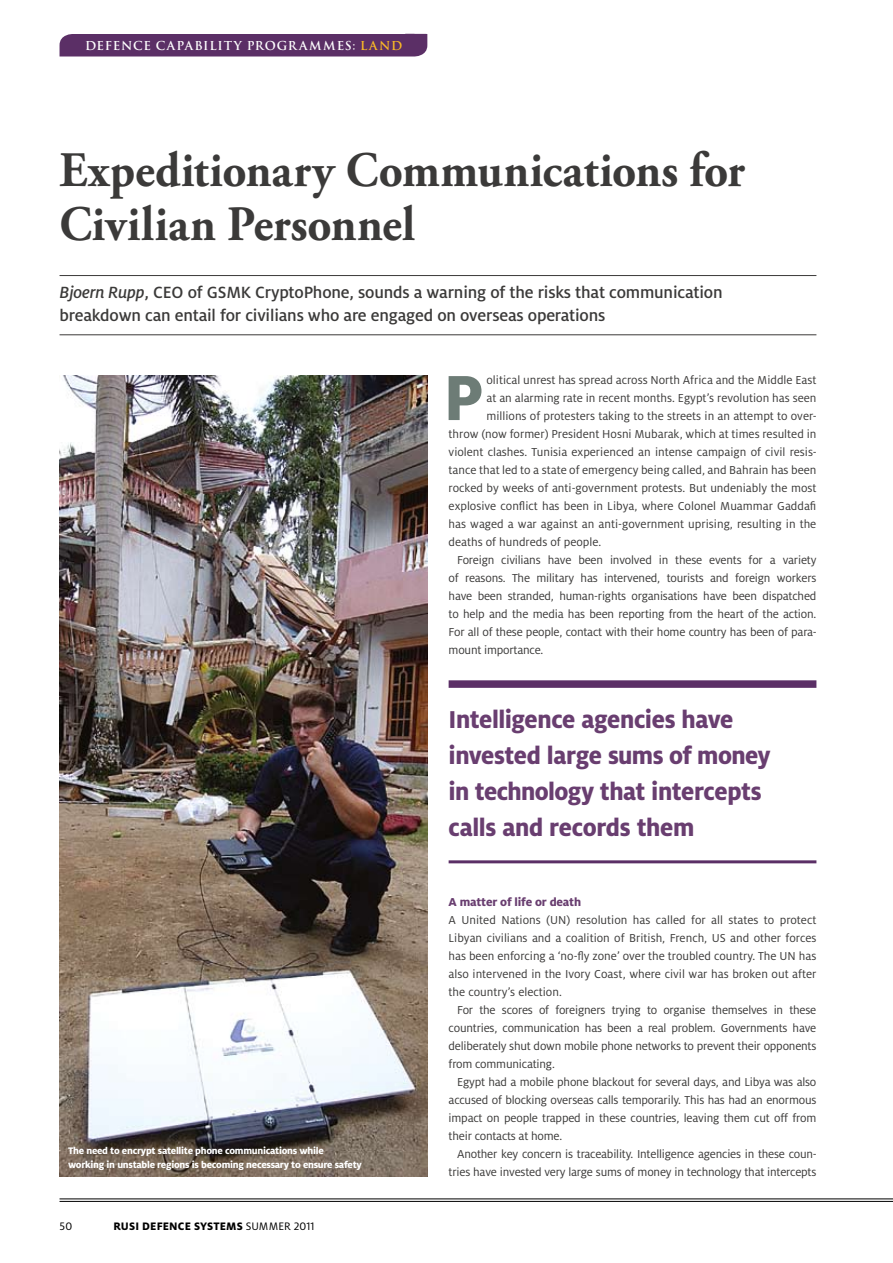
<style>
.page{position:relative;width:893px;height:1263px;background:#fff}
.page>*{position:absolute;margin:0;border:0;box-sizing:border-box;transform-origin:0 0}
.t1{font:800 70.5px "Milo TF";color:#6d7c76}
.t2{font:700 49.5px/54px "Adobe Garamond Pro";color:#3b3a39;scale:.95 1}
.t3{font:800 27px/36px "Milo";letter-spacing:-.02em;color:#693e70;scale:.95 1}
.t4{font:500 18px/22.5px "Milo TF";letter-spacing:-.01em;color:#3b3a39}
.t5{font:12.75px/18px "Milo LF";letter-spacing:-.015em;color:#3b3a39;text-align:justify}
.t6{font:800 12.75px "Milo LF";letter-spacing:-.015em;color:#693e70}
.t7{font:700 12px "Trajan Pro";letter-spacing:.065em;color:#fff}
.t8{font:800 12px "Milo LF";letter-spacing:.015em;color:#000}
.t9{font:12px "Milo LF";color:#000}
.t10{font:800 10.5px/13.5px "Milo TF";letter-spacing:-.025em;color:#fff}
.s1{color:#fab925}
.s2{font-style:italic}
.s3{font-weight:400}
</style>
<div class="page">
<hr style="left:60px;top:1198px;width:833px;height:1px;background:#000">
<hr style="left:60px;top:1201px;width:833px;height:1px;background:#000">
<div style="left:60px;top:34px;width:367px;height:22px;background:#5b2f66"></div>
<hr style="left:60px;top:275px;width:756px;height:1px;background:#3b3a39">
<hr style="left:60px;top:334px;width:756px;height:1px;background:#3b3a39">
<img style="left:60px;top:375px;width:367px;height:801px">
<div style="left:449px;top:680px;width:367px;height:8px;background:#5b2f66"></div>
<hr style="left:449px;top:860px;width:367px;height:3px;background:#5b2f66">
<p class="t7" style="left:85px;top:38px;width:319px">DEFENCE CAPABILITY PROGR AMMES: <span class="s1">LAND</span></p>
<h2 class="t2" style="left:60px;top:144px;width:723px">Expeditionary Communications for<br>Civilian Personnel</h2>
<h3 class="t4" style="left:60px;top:281px;width:665px"><span class="s2">Bjoern Rupp</span>, CEO of GSMK CryptoPhone, sounds a warning of the risks that communication breakdown can entail for civilians who are engaged on overseas operations</h3>
<h1 class="t1" style="left:443px;top:356px;width:42px">P</h1>
<p class="t5" style="left:486px;top:371px;width:331px">olitical unrest has spread across North Africa and the Middle East</p>
<p class="t5" style="left:486px;top:389px;width:331px">at an alarming rate in recent months. Egypt’s revolution has seen</p>
<p class="t5" style="left:486px;top:407px;width:332px">millions of protesters taking to the streets in an attempt to over-</p>
<p class="t5" style="left:449px;top:425px;width:369px">throw (now former) President Hosni Mubarak, which at times resulted in</p>
<p class="t5" style="left:449px;top:443px;width:370px">violent clashes. Tunisia experienced an intense campaign of civil resis-</p>
<p class="t5" style="left:449px;top:461px;width:369px">tance that led to a state of emergency being called, and Bahrain has been</p>
<p class="t5" style="left:449px;top:479px;width:369px">rocked by weeks of anti-government protests. But undeniably the most</p>
<p class="t5" style="left:449px;top:497px;width:369px">explosive conflict has been in Libya, where Colonel Muammar Gaddafi</p>
<p class="t5" style="left:449px;top:515px;width:369px">has waged a war against an anti-government uprising, resulting in the</p>
<p class="t5" style="left:449px;top:533px;width:154px">deaths of hundreds of people.</p>
<p class="t5" style="left:457px;top:551px;width:361px">Foreign civilians have been involved in these events for a variety</p>
<p class="t5" style="left:449px;top:569px;width:369px">of reasons. The military has intervened, tourists and foreign workers</p>
<p class="t5" style="left:449px;top:587px;width:369px">have been stranded, human-rights organisations have been dispatched</p>
<p class="t5" style="left:449px;top:605px;width:369px">to help and the media has been reporting from the heart of the action.</p>
<p class="t5" style="left:449px;top:623px;width:370px">For all of these people, contact with their home country has been of para-</p>
<p class="t5" style="left:449px;top:641px;width:96px">mount importance.</p>
<p class="t10" style="left:68px;top:1144px;width:295px">The need to encrypt satellite phone communications while working in unstable regions is becoming necessary to ensure safety</p>
<p class="t9" style="left:60px;top:1219px;width:14px">50</p>
<p class="t8" style="left:114px;top:1219px;width:203px">RUSI DEFENCE SYSTEMS <span class="s3">SUMMER 2011</span></p>
<h3 class="t3" style="left:449px;top:701px;width:340px">Intelligence agencies have invested large sums of money in technology that intercepts calls and records them</h3>
<p class="t6" style="left:449px;top:895px;width:134px">A matter of life or death</p>
<p class="t5" style="left:449px;top:911px;width:369px">A United Nations (UN) resolution has called for all states to protect Libyan civilians and a coalition of British, French, US and other forces has been enforcing a ‘no-fly zone’ over the troubled country. The UN has also intervened in the Ivory Coast, where civil war has broken out after the country’s election.</p>
<p class="t5" style="left:449px;top:1001px;width:369px;text-indent:9px">For the scores of foreigners trying to organise themselves in these countries, communication has been a real problem. Governments have deliberately shut down mobile phone networks to prevent their opponents from communicating.</p>
<p class="t5" style="left:449px;top:1073px;width:369px;text-indent:9px">Egypt had a mobile phone blackout for several days, and Libya was also accused of blocking overseas calls temporarily. This has had an enormous impact on people trapped in these countries, leaving them cut off from their contacts at home.</p>
<p class="t5" style="left:449px;top:1145px;width:370px;text-align:right">Another key concern is traceability. Intelligence agencies in these coun&shy;tries have invested very large sums of money in technology that intercepts</p>
</div>
